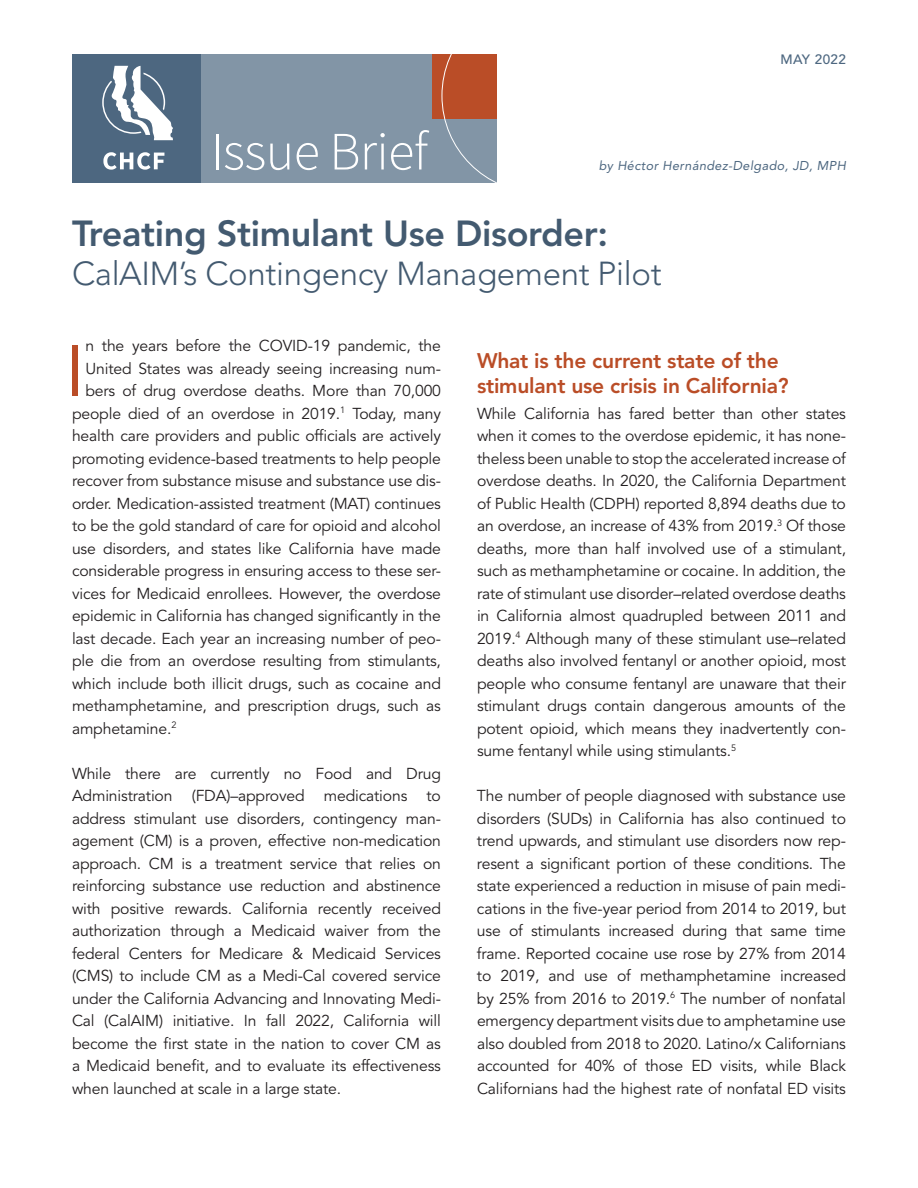
<style>
.page{position:relative;width:918px;height:1188px;background:#fff}
.page>*{position:absolute;margin:0;border:0;box-sizing:border-box;transform-origin:0 0}
.t1{font:71.7px "Avenir LT Std";color:#ba4d27}
.t2{font:300 54px "Source Sans Pro";letter-spacing:-.01em;color:#fff}
.t3{font:800 36px "Avenir LT Std";letter-spacing:-.01em;color:#435a70}
.t4{font:300 33px "Avenir LT Std";letter-spacing:-.01em;color:#435a70}
.t5{font:800 21px/25.5px "Avenir LT Std";letter-spacing:-.01em;color:#ba4d27}
.t6{font:15.75px/22.5px "Avenir LT Std";letter-spacing:-.01em;color:#231f20;text-align:justify}
.t7{font:500 13.5px "Avenir LT Std";letter-spacing:.03em;color:#4d6780}
.t8{font:italic 12.75px "Avenir LT Std";letter-spacing:.03em;color:#4d6780}
</style>
<div class="page">
<div style="left:201px;top:54px;width:295px;height:129px;background:#8295a6"></div>
<div style="left:72px;top:54px;width:129px;height:129px;background:#4d6780"></div>
<svg style="left:102px;top:66px;width:71px;height:74px"></svg>
<svg style="left:103px;top:152px;width:61px;height:18px"></svg>
<div style="left:432px;top:54px;width:64px;height:64px;background:#ba4d27"></div>
<svg style="left:442px;top:54px;width:55px;height:129px"></svg>
<h2 class="t2" style="left:211px;top:119px;width:218px">Issue Brief</h2>
<p class="t7" style="left:780px;top:52px;width:67px">MAY 2022</p>
<p class="t8" style="left:599px;top:158px;width:249px">by Héctor Hernández-Delgado, JD, MPH</p>
<h3 class="t3" style="left:72px;top:212px;width:538px">Treating Stimulant Use Disorder:</h3>
<h3 class="t4" style="left:72px;top:254px;width:591px">CalAIM’s Contingency Management Pilot</h3>
<h1 class="t1" style="left:65px;top:330px;width:20px">I</h1>
<p class="t6" style="left:85px;top:335px;width:357px">n the years before the COVID-19 pandemic, the</p>
<p class="t6" style="left:85px;top:357px;width:357px">United States was already seeing increasing num-</p>
<p class="t6" style="left:85px;top:380px;width:357px">bers of drug overdose deaths. More than 70,000</p>
<p class="t6" style="left:72px;top:402px;width:370px">people died of an overdose in 2019.<sup>1</sup> Today, many</p>
<p class="t6" style="left:72px;top:425px;width:371px">health care providers and public officials are actively</p>
<p class="t6" style="left:72px;top:447px;width:370px">promoting evidence-based treatments to help people</p>
<p class="t6" style="left:72px;top:470px;width:370px">recover from substance misuse and substance use dis-</p>
<p class="t6" style="left:72px;top:492px;width:371px">order. Medication-assisted treatment (MAT) continues</p>
<p class="t6" style="left:72px;top:515px;width:370px">to be the gold standard of care for opioid and alcohol</p>
<p class="t6" style="left:72px;top:537px;width:371px">use disorders, and states like California have made</p>
<p class="t6" style="left:72px;top:560px;width:371px">considerable progress in ensuring access to these ser-</p>
<p class="t6" style="left:72px;top:582px;width:371px">vices for Medicaid enrollees. However, the overdose</p>
<p class="t6" style="left:72px;top:605px;width:370px">epidemic in California has changed significantly in the</p>
<p class="t6" style="left:72px;top:627px;width:371px">last decade. Each year an increasing number of peo-</p>
<p class="t6" style="left:72px;top:650px;width:371px">ple die from an overdose resulting from stimulants,</p>
<p class="t6" style="left:72px;top:672px;width:370px">which include both illicit drugs, such as cocaine and</p>
<p class="t6" style="left:72px;top:695px;width:371px">methamphetamine, and prescription drugs, such as</p>
<p class="t6" style="left:72px;top:717px;width:106px">amphetamine.<sup>2</sup></p>
<p class="t6" style="left:72px;top:762px;width:371px">While there are currently no Food and Drug Administration (FDA)–approved medications to address stimulant use disorders, contingency man&shy;agement (CM) is a proven, effective non-medication approach. CM is a treatment service that relies on reinforcing substance use reduction and abstinence with positive rewards. California recently received authorization through a Medicaid waiver from the federal Centers for Medicare &amp; Medicaid Services (CMS) to include CM as a Medi-Cal covered service under the California Advancing and Innovating Medi-Cal (CalAIM) initiative. In fall 2022, California will become the first state in the nation to cover CM as a Medicaid benefit, and to evaluate its effectiveness when launched at scale in a large state.</p>
<h3 class="t5" style="left:477px;top:348px;width:313px">What is the current state of the stimulant use crisis in California?</h3>
<p class="t6" style="left:477px;top:402px;width:371px">While California has fared better than other states when it comes to the overdose epidemic, it has none&shy;theless been unable to stop the accelerated increase of overdose deaths. In 2020, the California Department of Public Health (CDPH) reported 8,894 deaths due to an overdose, an increase of 43% from 2019.<sup>3</sup> Of those deaths, more than half involved use of a stimulant, such as methamphetamine or cocaine. In addition, the rate of stimulant use disorder–related overdose deaths in California almost quadrupled between 2011 and 2019.<sup>4</sup> Although many of these stimulant use–related deaths also involved fentanyl or another opioid, most people who consume fentanyl are unaware that their stimulant drugs contain dangerous amounts of the potent opioid, which means they inadvertently con&shy;sume fentanyl while using stimulants.<sup>5</sup></p>
<p class="t6" style="left:477px;top:785px;width:371px">The number of people diagnosed with substance use disorders (SUDs) in California has also continued to trend upwards, and stimulant use disorders now rep&shy;resent a significant portion of these conditions. The state experienced a reduction in misuse of pain medi&shy;cations in the five-year period from 2014 to 2019, but use of stimulants increased during that same time frame. Reported cocaine use rose by 27% from 2014 to 2019, and use of methamphetamine increased by 25% from 2016 to 2019.<sup>6</sup> The number of nonfatal emergency department visits due to amphetamine use also doubled from 2018 to 2020. Latino/x Californians accounted for 40% of those ED visits, while Black Californians had the highest rate of nonfatal ED visits</p>
</div>
